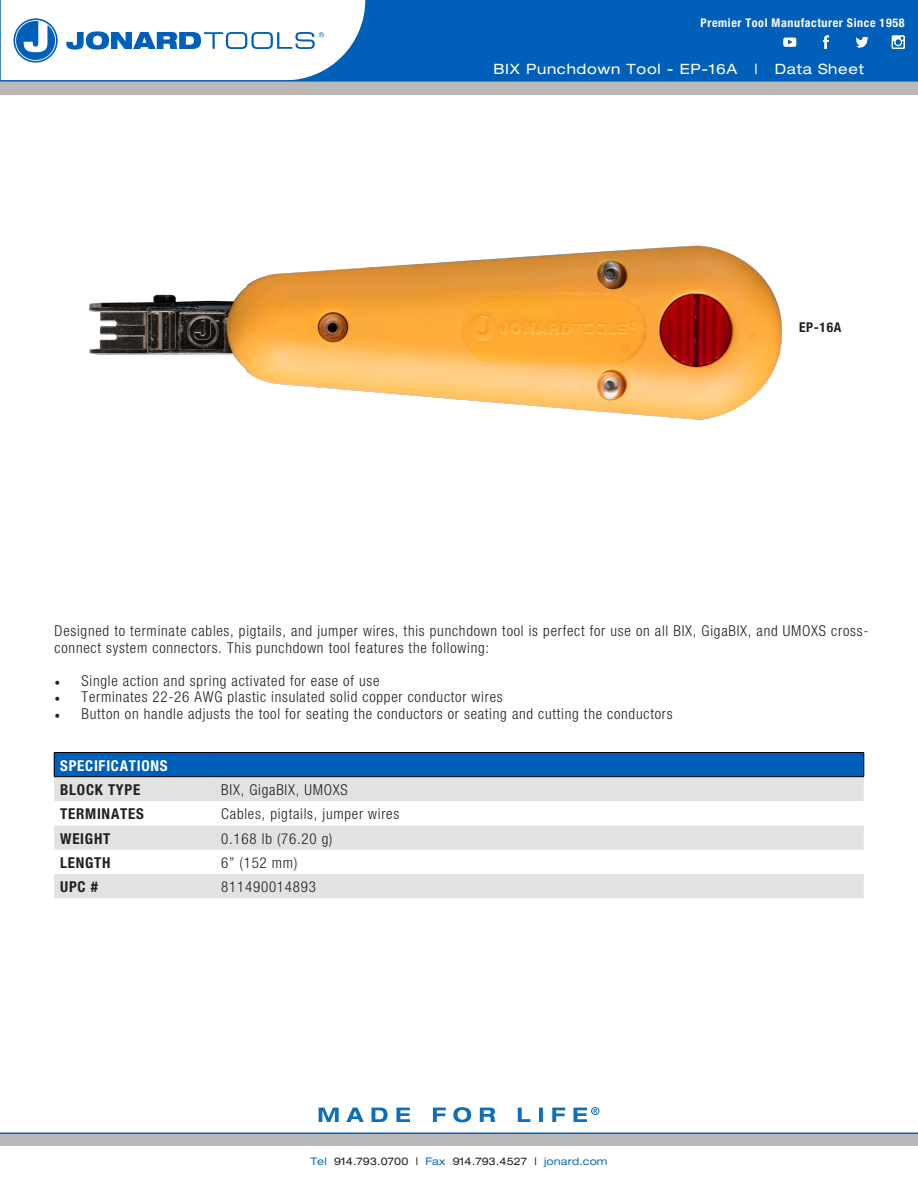
<style>
.page{position:relative;width:918px;height:1188px;background:#fff}
.page>*{position:absolute;margin:0;border:0;box-sizing:border-box;transform-origin:0 0}
.t1{font:300 condensed 15px/16.5px "Helvetica Neue";letter-spacing:.05em;color:#231f20}
.t2{font:700 condensed 15px "Helvetica Neue";letter-spacing:.05em;color:#231f20}
.t3{font:700 condensed 15px "Helvetica Neue";letter-spacing:.05em;color:#fff}
.t4{font:expanded 14.25px "Helvetica Neue";letter-spacing:.05em;color:#fff}
.t5{font:700 condensed 13.5px "Helvetica Neue";color:#231f20}
.t6{font:700 condensed 12px "Helvetica Neue";letter-spacing:.05em;color:#fff}
.t7{font:expanded 10.5px "Helvetica Neue";letter-spacing:.01em;color:#231f20}
.s1{font-family:"Minion Pro";font-weight:400;font-stretch:normal}
.s2{color:#0e6eb8}
</style>
<div class="page">
<div style="left:1px;top:0;width:917px;height:81px;background:#005fb9"></div>
<div style="left:0;top:82px;width:918px;height:12px;background:#bbb8b9"></div>
<div style="left:0;top:1134px;width:918px;height:12px;background:#bbb8b9"></div>
<svg style="left:319px;top:1107px;width:280px;height:15px"></svg>
<hr style="left:0;top:1132px;width:918px;height:2px;background:#005fb9">
<svg style="left:1px;top:0;width:364px;height:80px;background:#d9e7f4"></svg>
<hr style="left:0;top:80px;width:918px;height:2px;background:#005fb9">
<img style="left:783px;top:35px;width:122px;height:14px">
<img style="left:89px;top:245px;width:693px;height:175px">
<div style="left:54px;top:753px;width:810px;height:24px;background:#005fb9"></div>
<svg style="left:54px;top:777px;width:810px;height:121px;fill:#e2e2e1"></svg>
<hr style="left:54px;top:752px;width:161px;height:1px;background:#000">
<svg style="left:54px;top:753px;width:1px;height:23px"></svg>
<hr style="left:215px;top:752px;width:649px;height:1px;background:#000">
<svg style="left:864px;top:753px;width:1px;height:23px"></svg>
<hr style="left:54px;top:776px;width:161px;height:1px;background:#000">
<hr style="left:215px;top:776px;width:649px;height:1px;background:#000">
<p class="t6" style="left:701px;top:15px;width:205px">Premier Tool Manufacturer Since 1958</p>
<p class="t4" style="left:493px;top:60px;width:372px">BIX Punchdown Tool - EP-16A | Data Sheet</p>
<p class="t5" style="left:799px;top:319px;width:44px">EP-16A</p>
<p class="t1" style="left:55px;top:623px;width:815px">Designed to terminate cables, pigtails, and jumper wires, this punchdown tool is perfect for use on all BIX, GigaBIX, and UMOXS cross&shy;connect system connectors. This punchdown tool features the following:</p>
<p class="t1" style="left:55px;top:672px;width:326px"><span class="s1">•</span> Single action and spring activated for ease of use</p>
<p class="t1" style="left:55px;top:689px;width:450px"><span class="s1">•</span> Terminates 22-26 AWG plastic insulated solid copper conductor wires</p>
<p class="t1" style="left:55px;top:705px;width:619px"><span class="s1">•</span> Button on handle adjusts the tool for seating the conductors or seating and cutting the conductors</p>
<p class="t3" style="left:60px;top:756px;width:109px">SPECIFICATIONS</p>
<p class="t2" style="left:60px;top:781px;width:82px">BLOCK TYPE</p>
<p class="t1" style="left:221px;top:781px;width:128px">BIX, GigaBIX, UMOXS</p>
<p class="t2" style="left:60px;top:805px;width:85px">TERMINATES</p>
<p class="t1" style="left:221px;top:806px;width:179px">Cables, pigtails, jumper wires</p>
<p class="t2" style="left:60px;top:829px;width:52px">WEIGHT</p>
<p class="t1" style="left:221px;top:830px;width:113px">0.168 lb (76.20 g)</p>
<p class="t2" style="left:60px;top:853px;width:52px">LENGTH</p>
<p class="t1" style="left:221px;top:854px;width:78px">6” (152 mm)</p>
<p class="t2" style="left:60px;top:878px;width:39px">UPC #</p>
<p class="t1" style="left:221px;top:879px;width:96px">811490014893</p>
<p class="t7" style="left:310px;top:1155px;width:299px"><span class="s2">Tel</span> 914.793.0700 | <span class="s2">Fax</span> 914.793.4527 | <span class="s2">jonard.com</span></p>
</div>
